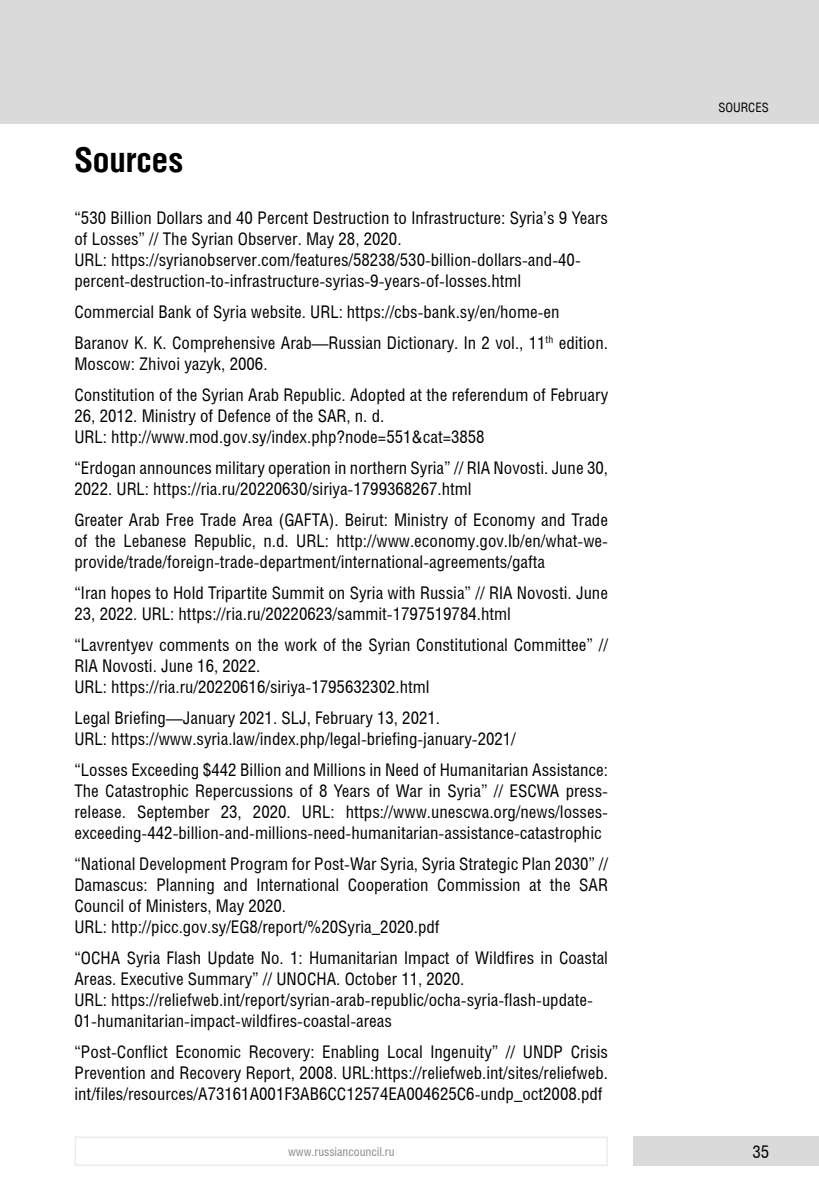
<style>
.page{position:relative;width:819px;height:1191px;background:#fff}
.page>*{position:absolute;margin:0;border:0;box-sizing:border-box;transform-origin:0 0}
.t1{font:700 35px "Helios Cond";color:#000}
.t2{font:17.5px/21px "Helios Cond";color:#000}
.t3{font:13.12px "Helios Cond";color:#000}
.t4{font:12.25px "Helios Cond";color:#878787}
</style>
<div class="page">
<div style="left:0;top:0;width:819px;height:124px;background:#dadada"></div>
<div style="left:632px;top:1136px;width:187px;height:30px;background:#dadada"></div>
<div style="left:74px;top:1136px;width:534px;height:30px;border:2px solid #ededed"></div>
<h1 class="t1" style="left:74px;top:139px;width:111px">Sources</h1>
<p class="t2" style="left:74px;top:207px;width:535px">“530 Billion Dollars and 40 Percent Destruction to Infrastructure: Syria’s 9 Years of Losses” // The Syrian Observer. May 28, 2020.<br>URL: https://syrianobserver.com/features/58238/530-billion-dollars-and-40- percent-destruction-to-infrastructure-syrias-9-years-of-losses.html</p>
<p class="t2" style="left:74px;top:296px;width:535px;line-height:31px">Commercial Bank of Syria website. URL: https://cbs-bank.sy/en/home-en<br>Baranov K. K. Comprehensive Arab—Russian Dictionary. In 2 vol., 11<sup>th</sup> edition.</p>
<p class="t2" style="left:74px;top:348px;width:535px;line-height:31px">Moscow: Zhivoi yazyk, 2006.<br>Constitution of the Syrian Arab Republic. Adopted at the referendum of February</p>
<p class="t2" style="left:74px;top:405px;width:412px">26, 2012. Ministry of Defence of the SAR, n. d.<br>URL: http://www.mod.gov.sy/index.php?node=551&amp;cat=3858</p>
<p class="t2" style="left:74px;top:457px;width:535px">“Erdogan announces military operation in northern Syria” // RIA Novosti. June 30,<br>2022. URL: https://ria.ru/20220630/siriya-1799368267.html</p>
<p class="t2" style="left:74px;top:509px;width:535px;text-align:justify">Greater Arab Free Trade Area (GAFTA). Beirut: Ministry of Economy and Trade of the Lebanese Republic, n.d. URL: http://www.economy.gov.lb/en/what-we&shy;provide/trade/foreign-trade-department/international-agreements/gafta</p>
<p class="t2" style="left:74px;top:582px;width:535px">“Iran hopes to Hold Tripartite Summit on Syria with Russia” // RIA Novosti. June<br>23, 2022. URL: https://ria.ru/20220623/sammit-1797519784.html</p>
<p class="t2" style="left:74px;top:634px;width:535px">“Lavrentyev comments on the work of the Syrian Constitutional Committee” //<br>RIA Novosti. June 16, 2022.<br>URL: https://ria.ru/20220616/siriya-1795632302.html</p>
<p class="t2" style="left:74px;top:706px;width:443px">Legal Briefing—January 2021. SLJ, February 13, 2021.<br>URL: https://www.syria.law/index.php/legal-briefing-january-2021/</p>
<p class="t2" style="left:74px;top:758px;width:535px;text-align:justify">“Losses Exceeding $442 Billion and Millions in Need of Humanitarian Assistance:<br>The Catastrophic Repercussions of 8 Years of War in Syria” // ESCWA press&shy;release. September 23, 2020. URL: https://www.unescwa.org/news/losses&shy;exceeding-442-billion-and-millions-need-humanitarian-assistance-catastrophic</p>
<p class="t2" style="left:74px;top:852px;width:535px">“National Development Program for Post-War Syria, Syria Strategic Plan 2030” // Damascus: Planning and International Cooperation Commission at the SAR Council of Ministers, May 2020.<br>URL: http://picc.gov.sy/EG8/report/%20Syria_2020.pdf</p>
<p class="t2" style="left:74px;top:946px;width:535px">“OCHA Syria Flash Update No. 1: Humanitarian Impact of Wildfires in Coastal Areas. Executive Summary” // UNOCHA. October 11, 2020.<br>URL: https://reliefweb.int/report/syrian-arab-republic/ocha-syria-flash-update-01-humanitarian-impact-wildfires-coastal-areas</p>
<p class="t2" style="left:74px;top:1040px;width:535px;text-align:justify">“Post-Conflict Economic Recovery: Enabling Local Ingenuity” // UNDP Crisis Prevention and Recovery Report, 2008. URL:https://reliefweb.int/sites/reliefweb. int/files/resources/A73161A001F3AB6CC12574EA004625C6-undp_oct2008.pdf</p>
<p class="t3" style="left:718px;top:100px;width:52px">SOURCES</p>
<p class="t4" style="left:288px;top:1144px;width:108px">www.russiancouncil.ru</p>
<p class="t2" style="left:752px;top:1141px;width:18px">35</p>
</div>
